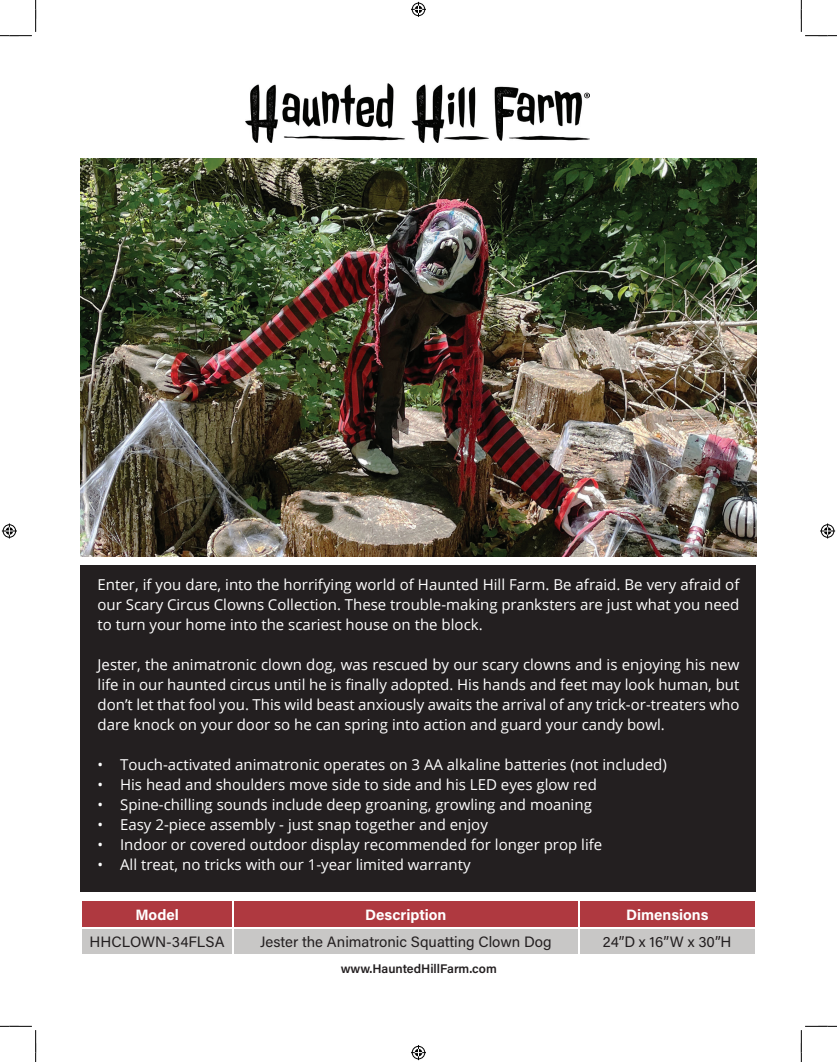
<style>
.page{position:relative;width:837px;height:1062px;background:#fff}
.page>*{position:absolute;margin:0;border:0;box-sizing:border-box;transform-origin:0 0}
.t1{font:15px/20px "Open Sans";color:#fff;text-align:justify}
.t2{font:15px "Acumin Pro";color:#231f20}
.t3{font:700 15px "Acumin Pro";color:#fff}
.t4{font:600 12.5px "Acumin Pro";color:#231f20}
</style>
<div class="page">
<svg style="left:82px;top:901px;width:673px;height:53px;background:#be8486"></svg>
<hr style="left:754px;top:928px;width:2px;height:26px;background:#fff">
<img style="left:81px;top:158px;width:675px;height:398px">
<div style="left:81px;top:564px;width:675px;height:327px;background:#231f20"></div>
<img style="left:246px;top:83px;width:343px;height:59px">
<svg style="left:0;top:0;width:36px;height:36px"></svg>
<svg style="left:0;top:1025px;width:36px;height:36px"></svg>
<svg style="left:800px;top:0;width:36px;height:36px"></svg>
<svg style="left:800px;top:1025px;width:36px;height:36px"></svg>
<svg style="left:411px;top:2px;width:15px;height:15px"></svg>
<svg style="left:411px;top:1045px;width:15px;height:14px"></svg>
<svg style="left:2px;top:523px;width:15px;height:15px"></svg>
<svg style="left:820px;top:523px;width:14px;height:15px"></svg>
<p class="t1" style="left:98px;top:574px;width:643px">Enter, if you dare, into the horrifying world of Haunted Hill Farm. Be afraid. Be very afraid of our Scary Circus Clowns Collection. These trouble-making pranksters are just what you need to turn your home into the scariest house on the block.</p>
<p class="t1" style="left:98px;top:654px;width:643px">Jester, the animatronic clown dog, was rescued by our scary clowns and is enjoying his new life in our haunted circus until he is finally adopted. His hands and feet may look human, but don’t let that fool you. This wild beast anxiously awaits the arrival of any trick-or-treaters who dare knock on your door so he can spring into action and guard your candy bowl.</p>
<p class="t1" style="left:98px;top:754px;width:570px">• Touch-activated animatronic operates on 3 AA alkaline batteries (not included)</p>
<p class="t1" style="left:98px;top:774px;width:500px">• His head and shoulders move side to side and his LED eyes glow red</p>
<p class="t1" style="left:98px;top:794px;width:495px">• Spine-chilling sounds include deep groaning, growling and moaning</p>
<p class="t1" style="left:98px;top:814px;width:392px">• Easy 2-piece assembly - just snap together and enjoy</p>
<p class="t1" style="left:98px;top:834px;width:506px">• Indoor or covered outdoor display recommended for longer prop life</p>
<p class="t1" style="left:98px;top:854px;width:374px">• All treat, no tricks with our 1-year limited warranty</p>
<p class="t3" style="left:135px;top:903px;width:45px">Model</p>
<p class="t3" style="left:365px;top:903px;width:83px">Description</p>
<p class="t3" style="left:626px;top:903px;width:84px">Dimensions</p>
<p class="t2" style="left:90px;top:931px;width:136px">HHCLOWN-34FLSA</p>
<p class="t2" style="left:260px;top:931px;width:293px">Jester the Animatronic Squatting Clown Dog</p>
<p class="t2" style="left:602px;top:931px;width:130px">24”D x 16”W x 30”H</p>
<p class="t4" style="left:341px;top:959px;width:157px">www.HauntedHillFarm.com</p>
</div>
